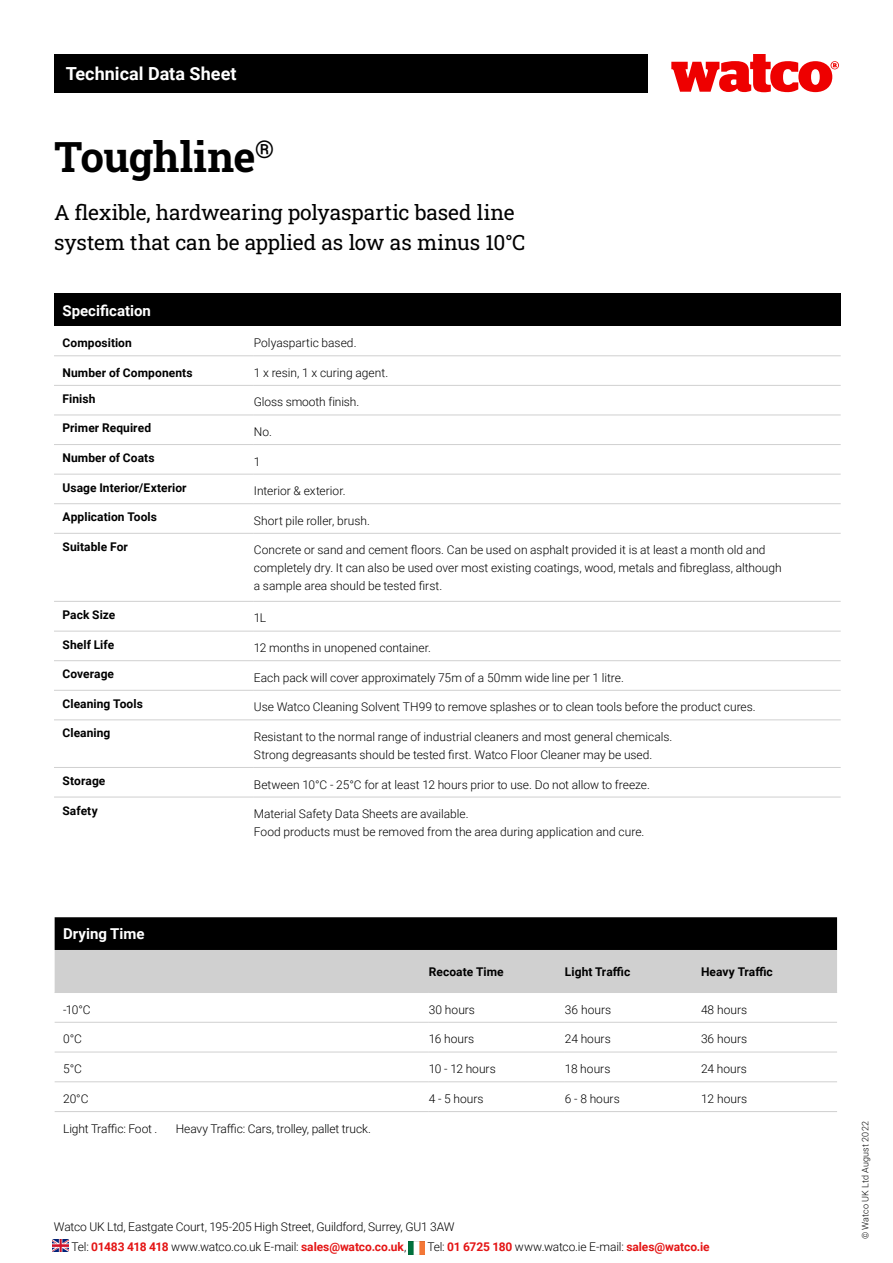
<style>
.page{position:relative;width:893px;height:1263px;background:#fff}
.page>*{position:absolute;margin:0;border:0;box-sizing:border-box;transform-origin:0 0}
.t1{font:700 42px "Roboto Slab";letter-spacing:-.015em;color:#000}
.t2{font:21px/30px "Roboto Slab";letter-spacing:-.005em;color:#000}
.t3{font:700 18px "Roboto";color:#fff}
.t4{font:700 15px "Roboto";color:#fff}
.t5{font:300 12px/18px "Roboto";color:#000}
.t6{font:700 12px "Roboto";letter-spacing:.005em;color:#000}
.t7{font:300 9px "Roboto";letter-spacing:.02em;color:#000}
.s1{font-weight:700;color:#e41515}
</style>
<div class="page">
<div style="left:54px;top:54px;width:593px;height:38px;background:#000"></div>
<svg style="left:671px;top:54px;width:168px;height:38px"></svg>
<div style="left:54px;top:293px;width:787px;height:33px;background:#000"></div>
<hr style="left:54px;top:355px;width:200px;height:1px;background:#d0d0d0">
<hr style="left:254px;top:355px;width:587px;height:1px;background:#d0d0d0">
<hr style="left:54px;top:385px;width:200px;height:1px;background:#d0d0d0">
<hr style="left:254px;top:385px;width:587px;height:1px;background:#d0d0d0">
<hr style="left:54px;top:415px;width:200px;height:1px;background:#d0d0d0">
<hr style="left:254px;top:415px;width:587px;height:1px;background:#d0d0d0">
<hr style="left:54px;top:444px;width:200px;height:1px;background:#d0d0d0">
<hr style="left:254px;top:444px;width:587px;height:1px;background:#d0d0d0">
<hr style="left:54px;top:474px;width:200px;height:1px;background:#d0d0d0">
<hr style="left:254px;top:474px;width:587px;height:1px;background:#d0d0d0">
<hr style="left:54px;top:503px;width:200px;height:1px;background:#d0d0d0">
<hr style="left:254px;top:503px;width:587px;height:1px;background:#d0d0d0">
<hr style="left:54px;top:533px;width:200px;height:1px;background:#d0d0d0">
<hr style="left:254px;top:533px;width:587px;height:1px;background:#d0d0d0">
<hr style="left:54px;top:601px;width:200px;height:1px;background:#d0d0d0">
<hr style="left:254px;top:601px;width:587px;height:1px;background:#d0d0d0">
<hr style="left:54px;top:631px;width:200px;height:1px;background:#d0d0d0">
<hr style="left:254px;top:631px;width:587px;height:1px;background:#d0d0d0">
<hr style="left:54px;top:660px;width:200px;height:1px;background:#d0d0d0">
<hr style="left:254px;top:660px;width:587px;height:1px;background:#d0d0d0">
<hr style="left:54px;top:690px;width:200px;height:1px;background:#d0d0d0">
<hr style="left:254px;top:690px;width:587px;height:1px;background:#d0d0d0">
<hr style="left:54px;top:719px;width:200px;height:1px;background:#d0d0d0">
<hr style="left:254px;top:719px;width:587px;height:1px;background:#d0d0d0">
<hr style="left:54px;top:767px;width:200px;height:1px;background:#d0d0d0">
<hr style="left:254px;top:767px;width:587px;height:1px;background:#d0d0d0">
<hr style="left:54px;top:797px;width:200px;height:1px;background:#d0d0d0">
<hr style="left:254px;top:797px;width:587px;height:1px;background:#d0d0d0">
<svg style="left:55px;top:917px;width:782px;height:75px;background:#757575"></svg>
<hr style="left:55px;top:992px;width:374px;height:1px;background:#d0d0d0">
<hr style="left:429px;top:992px;width:136px;height:1px;background:#d0d0d0">
<hr style="left:565px;top:992px;width:136px;height:1px;background:#d0d0d0">
<hr style="left:701px;top:992px;width:136px;height:1px;background:#d0d0d0">
<hr style="left:55px;top:1022px;width:374px;height:1px;background:#d0d0d0">
<hr style="left:429px;top:1022px;width:136px;height:1px;background:#d0d0d0">
<hr style="left:565px;top:1022px;width:136px;height:1px;background:#d0d0d0">
<hr style="left:701px;top:1022px;width:136px;height:1px;background:#d0d0d0">
<hr style="left:55px;top:1052px;width:374px;height:1px;background:#d0d0d0">
<hr style="left:429px;top:1052px;width:136px;height:1px;background:#d0d0d0">
<hr style="left:565px;top:1052px;width:136px;height:1px;background:#d0d0d0">
<hr style="left:701px;top:1052px;width:136px;height:1px;background:#d0d0d0">
<hr style="left:55px;top:1081px;width:374px;height:1px;background:#d0d0d0">
<hr style="left:429px;top:1081px;width:136px;height:1px;background:#d0d0d0">
<hr style="left:565px;top:1081px;width:136px;height:1px;background:#d0d0d0">
<hr style="left:701px;top:1081px;width:136px;height:1px;background:#d0d0d0">
<hr style="left:55px;top:1111px;width:374px;height:1px;background:#d0d0d0">
<hr style="left:429px;top:1111px;width:136px;height:1px;background:#d0d0d0">
<hr style="left:565px;top:1111px;width:136px;height:1px;background:#d0d0d0">
<hr style="left:701px;top:1111px;width:136px;height:1px;background:#d0d0d0">
<img style="left:53px;top:1239px;width:16px;height:13px">
<img style="left:409px;top:1241px;width:16px;height:13px">
<h3 class="t3" style="left:66px;top:61px;width:172px">Technical Data Sheet</h3>
<h1 class="t1" style="left:54px;top:128px;width:221px">Toughline<sup>®</sup></h1>
<h2 class="t2" style="left:54px;top:197px;width:473px">A flexible, hardwearing polyaspartic based line system that can be applied as low as minus 10°C</h2>
<p class="t4" style="left:63px;top:300px;width:90px">Specification</p>
<p class="t6" style="left:63px;top:335px;width:71px">Composition</p>
<p class="t5" style="left:254px;top:334px;width:104px">Polyaspartic based.</p>
<p class="t6" style="left:63px;top:364px;width:132px">Number of Components</p>
<p class="t5" style="left:254px;top:363px;width:136px">1 x resin, 1 x curing agent.</p>
<p class="t6" style="left:63px;top:390px;width:34px">Finish</p>
<p class="t5" style="left:254px;top:393px;width:107px">Gloss smooth finish.</p>
<p class="t6" style="left:63px;top:420px;width:90px">Primer Required</p>
<p class="t5" style="left:254px;top:422px;width:20px">No.</p>
<p class="t6" style="left:63px;top:449px;width:94px">Number of Coats</p>
<p class="t5" style="left:254px;top:452px;width:8px">1</p>
<p class="t6" style="left:63px;top:479px;width:126px">Usage Interior/Exterior</p>
<p class="t5" style="left:254px;top:481px;width:93px">Interior &amp; exterior.</p>
<p class="t6" style="left:63px;top:508px;width:96px">Application Tools</p>
<p class="t5" style="left:254px;top:511px;width:118px">Short pile roller, brush.</p>
<p class="t6" style="left:63px;top:538px;width:67px">Suitable For</p>
<p class="t5" style="left:254px;top:541px;width:529px">Concrete or sand and cement floors. Can be used on asphalt provided it is at least a month old and completely dry. It can also be used over most existing coatings, wood, metals and fibreglass, although a sample area should be tested first.</p>
<p class="t6" style="left:63px;top:606px;width:54px">Pack Size</p>
<p class="t5" style="left:254px;top:609px;width:14px">1L</p>
<p class="t6" style="left:63px;top:636px;width:53px">Shelf Life</p>
<p class="t5" style="left:254px;top:638px;width:179px">12 months in unopened container.</p>
<p class="t6" style="left:63px;top:665px;width:53px">Coverage</p>
<p class="t5" style="left:254px;top:668px;width:372px">Each pack will cover approximately 75m of a 50mm wide line per 1 litre.</p>
<p class="t6" style="left:63px;top:695px;width:82px">Cleaning Tools</p>
<p class="t5" style="left:254px;top:698px;width:503px">Use Watco Cleaning Solvent TH99 to remove splashes or to clean tools before the product cures.</p>
<p class="t6" style="left:63px;top:725px;width:49px">Cleaning</p>
<p class="t5" style="left:254px;top:727px;width:420px">Resistant to the normal range of industrial cleaners and most general chemicals.<br>Strong degreasants should be tested first. Watco Floor Cleaner may be used.</p>
<p class="t6" style="left:63px;top:772px;width:44px">Storage</p>
<p class="t5" style="left:254px;top:775px;width:398px">Between 10°C - 25°C for at least 12 hours prior to use. Do not allow to freeze.</p>
<p class="t6" style="left:63px;top:802px;width:37px">Safety</p>
<p class="t5" style="left:254px;top:804px;width:392px">Material Safety Data Sheets are available.<br>Food products must be removed from the area during application and cure.</p>
<p class="t4" style="left:63px;top:923px;width:83px">Drying Time</p>
<p class="t6" style="left:429px;top:963px;width:76px">Recoate Time</p>
<p class="t6" style="left:565px;top:963px;width:67px">Light Traffic</p>
<p class="t6" style="left:701px;top:963px;width:73px">Heavy Traffic</p>
<p class="t5" style="left:63px;top:1000px;width:29px">-10°C</p>
<p class="t5" style="left:429px;top:1000px;width:48px">30 hours</p>
<p class="t5" style="left:565px;top:1000px;width:48px">36 hours</p>
<p class="t5" style="left:701px;top:1000px;width:48px">48 hours</p>
<p class="t5" style="left:63px;top:1030px;width:20px">0°C</p>
<p class="t5" style="left:429px;top:1030px;width:47px">16 hours</p>
<p class="t5" style="left:565px;top:1030px;width:47px">24 hours</p>
<p class="t5" style="left:701px;top:1030px;width:48px">36 hours</p>
<p class="t5" style="left:63px;top:1059px;width:20px">5°C</p>
<p class="t5" style="left:429px;top:1059px;width:68px">10 - 12 hours</p>
<p class="t5" style="left:565px;top:1059px;width:47px">18 hours</p>
<p class="t5" style="left:701px;top:1059px;width:47px">24 hours</p>
<p class="t5" style="left:63px;top:1089px;width:27px">20°C</p>
<p class="t5" style="left:429px;top:1089px;width:56px">4 - 5 hours</p>
<p class="t5" style="left:565px;top:1089px;width:56px">6 - 8 hours</p>
<p class="t5" style="left:701px;top:1089px;width:48px">12 hours</p>
<p class="t5" style="left:63px;top:1119px;width:96px">Light Traffic: Foot .</p>
<p class="t5" style="left:176px;top:1119px;width:197px">Heavy Traffic: Cars, trolley, pallet truck.</p>
<p class="t7" style="left:859px;top:1239px;width:120px;rotate:-90deg">© Watco UK Ltd August 2022</p>
<p class="t5" style="left:72px;top:1216px;width:385px;line-height:20px;text-indent:-18px">Watco UK Ltd, Eastgate Court, 195-205 High Street, Guildford, Surrey, GU1 3AW<br>Tel: <span class="s1">01483 418 418</span> www.watco.co.uk E-mail: <span class="s1">sales@watco.co.uk</span>,</p>
<p class="t5" style="left:428px;top:1237px;width:284px">Tel: <span class="s1">01 6725 180</span> www.watco.ie E-mail: <span class="s1">sales@watco.ie</span></p>
</div>
